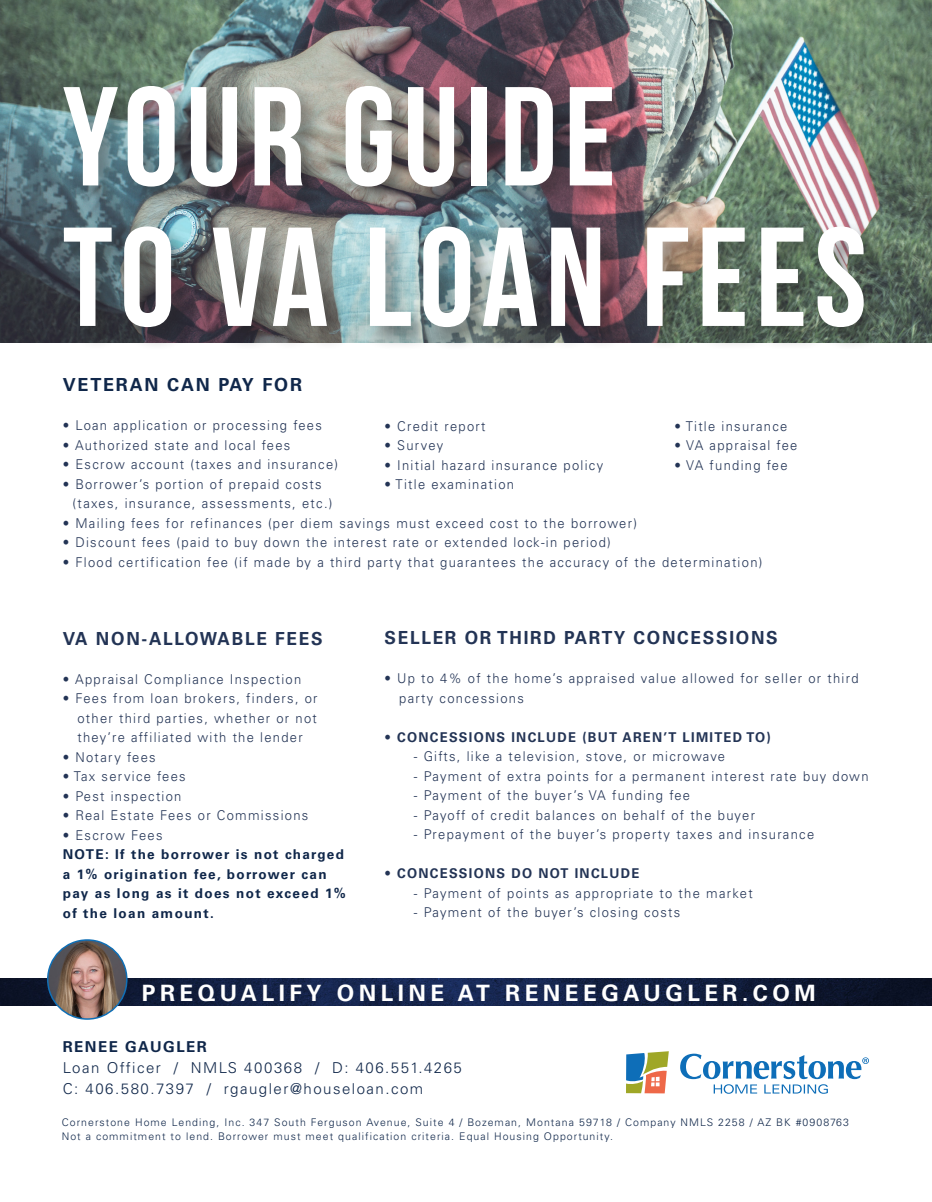
<style>
.page{position:relative;width:932px;height:1202px;background:#fff}
.page>*{position:absolute;margin:0;border:0;box-sizing:border-box;transform-origin:0 0}
.t1{font:140.4px/140.4px "Bebas Neue";letter-spacing:.05em;color:#fff}
.t2{font:700 22.5px "Univers LT Std";letter-spacing:.2em;color:#fff}
.t3{font:700 18px "Univers LT Std";letter-spacing:.1em;color:#233455;scale:.96 1}
.t4{font:700 18px "Univers LT Std";letter-spacing:.1em;color:#10274a}
.t5{font:300 15px "Univers LT Std";letter-spacing:.1em;color:#10274a}
.t6{font:700 15px "Univers LT Std";letter-spacing:.1em;color:#10274a}
.t7{font:300 13.5px/19.5px "Univers LT Std";letter-spacing:.1em;color:#233455;scale:.96 1}
.t8{font:700 13.5px/19.5px "Univers LT Std";letter-spacing:.1em;color:#10274a}
.t9{font:700 13.5px "Univers LT Std";letter-spacing:.1em;color:#233455;scale:.96 1}
.t10{font:300 10.5px "Univers LT Std";letter-spacing:.1em;color:#10274a}
.s1{font-weight:300}
</style>
<div class="page">
<img style="left:0;top:0;width:932px;height:342px">
<img style="left:0;top:978px;width:932px;height:27px">
<img style="left:48px;top:940px;width:79px;height:79px;border-radius:40px">
<div style="left:47px;top:939px;width:81px;height:80px;border:2px solid #0f6fb6;border-radius:50%"></div>
<div style="left:58px;top:81px;width:830px;height:270px;background:#231f20;opacity:.45"></div>
<svg style="left:626px;top:1051px;width:42px;height:42px"></svg>
<svg style="left:680px;top:1053px;width:189px;height:40px"></svg>
<p class="t1" style="left:63px;top:65px;width:805px">YOUR GUIDE<br>TO VA LOAN FEES</p>
<p class="t4" style="left:63px;top:374px;width:241px">VETERAN CAN PAY FOR</p>
<p class="t7" style="left:63px;top:415px;width:271px">• Loan application or processing fees</p>
<p class="t7" style="left:63px;top:435px;width:239px">• Authorized state and local fees</p>
<p class="t7" style="left:63px;top:454px;width:288px">• Escrow account (taxes and insurance)</p>
<p class="t7" style="left:73px;top:474px;width:272px;text-indent:-10px">• Borrower’s portion of prepaid costs (taxes, insurance, assessments, etc.)</p>
<p class="t7" style="left:63px;top:513px;width:599px">• Mailing fees for refinances (per diem savings must exceed cost to the borrower)</p>
<p class="t7" style="left:63px;top:532px;width:572px">• Discount fees (paid to buy down the interest rate or extended lock-in period)</p>
<p class="t7" style="left:63px;top:552px;width:730px">• Flood certification fee (if made by a third party that guarantees the accuracy of the determination)</p>
<p class="t7" style="left:384px;top:416px;width:107px">• Credit report</p>
<p class="t7" style="left:384px;top:436px;width:63px">• Survey</p>
<p class="t7" style="left:384px;top:455px;width:229px">• Initial hazard insurance policy</p>
<p class="t7" style="left:384px;top:475px;width:136px">• Title examination</p>
<p class="t7" style="left:674px;top:416px;width:119px">• Title insurance</p>
<p class="t7" style="left:674px;top:436px;width:129px">• VA appraisal fee</p>
<p class="t7" style="left:674px;top:455px;width:119px">• VA funding fee</p>
<p class="t3" style="left:63px;top:628px;width:272px">VA NON-ALLOWABLE FEES</p>
<p class="t7" style="left:63px;top:669px;width:250px">• Appraisal Compliance Inspection</p>
<p class="t7" style="left:77px;top:688px;width:252px;text-align:justify;text-indent:-15px">• Fees from loan brokers, finders, or other third parties, whether or not they’re affiliated with the lender</p>
<p class="t7" style="left:63px;top:747px;width:98px">• Notary fees</p>
<p class="t7" style="left:63px;top:766px;width:130px">• Tax service fees</p>
<p class="t7" style="left:63px;top:786px;width:125px">• Pest inspection</p>
<p class="t7" style="left:63px;top:805px;width:257px">• Real Estate Fees or Commissions</p>
<p class="t7" style="left:63px;top:825px;width:105px">• Escrow Fees</p>
<p class="t8" style="left:63px;top:845px;width:285px">NOTE: If the borrower is not charged a 1% origination fee, borrower can pay as long as it does not exceed 1% of the loan amount.</p>
<p class="t3" style="left:384px;top:627px;width:411px">SELLER OR THIRD PARTY CONCESSIONS</p>
<p class="t7" style="left:399px;top:668px;width:480px;text-indent:-15px">• Up to 4% of the home’s appraised value allowed for seller or third party concessions</p>
<p class="t9" style="left:384px;top:729px;width:404px"><span class="s1">•</span> CONCESSIONS INCLUDE (BUT AREN’T LIMITED TO)</p>
<p class="t7" style="left:414px;top:746px;width:326px">- Gifts, like a television, stove, or microwave</p>
<p class="t7" style="left:414px;top:766px;width:475px">- Payment of extra points for a permanent interest rate buy down</p>
<p class="t7" style="left:414px;top:785px;width:289px">- Payment of the buyer’s VA funding fee</p>
<p class="t7" style="left:414px;top:805px;width:357px">- Payoff of credit balances on behalf of the buyer</p>
<p class="t7" style="left:414px;top:824px;width:418px">- Prepayment of the buyer’s property taxes and insurance</p>
<p class="t9" style="left:384px;top:865px;width:267px"><span class="s1">•</span> CONCESSIONS DO NOT INCLUDE</p>
<p class="t7" style="left:414px;top:883px;width:354px">- Payment of points as appropriate to the market</p>
<p class="t7" style="left:414px;top:902px;width:279px">- Payment of the buyer’s closing costs</p>
<p class="t2" style="left:142px;top:979px;width:675px">PREQUALIFY ONLINE AT RENEEGAUGLER.COM</p>
<p class="t6" style="left:63px;top:1037px;width:146px">RENEE GAUGLER</p>
<p class="t5" style="left:63px;top:1058px;width:400px">Loan Officer / NMLS 400368 / D: 406.551.4265</p>
<p class="t5" style="left:63px;top:1079px;width:362px">C: 406.580.7397 / rgaugler@houseloan.com</p>
<p class="t10" style="left:62px;top:1116px;width:788px">Cornerstone Home Lending, Inc. 347 South Ferguson Avenue, Suite 4 / Bozeman, Montana 59718 / Company NMLS 2258 / AZ BK #0908763</p>
<p class="t10" style="left:62px;top:1129px;width:553px">Not a commitment to lend. Borrower must meet qualification criteria. Equal Housing Opportunity.</p>
</div>
